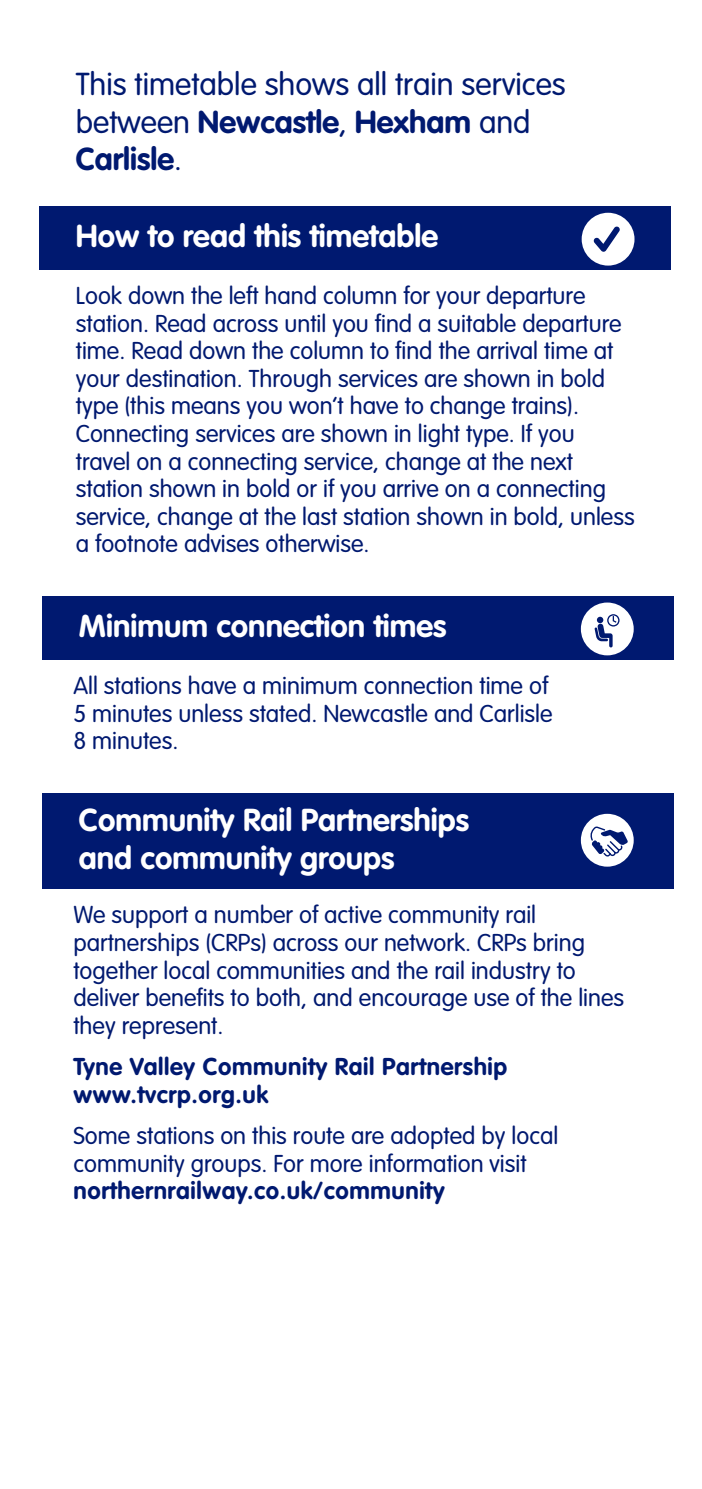
<style>
.page{position:relative;width:702px;height:1489px;background:#fff}
.page>*{position:absolute;margin:0;border:0;box-sizing:border-box;transform-origin:0 0}
.t1{font:700 31.25px/37.5px "VAG Rounded";color:#fff}
.t2{font:300 31.25px/37.5px "VAG Rounded";color:#001970}
.t3{font:300 30px "VAG Rounded";letter-spacing:.01em;color:#001970}
.t4{font:300 24px/27.5px "VAG Rounded";color:#001970}
.t5{font:700 24px/27.5px "VAG Rounded";letter-spacing:.025em;color:#001970}
.t6{font:300 22.5px/27.5px "VAG Rounded";color:#001970}
.t7{font:700 22.5px "VAG Rounded";color:#001970}
.s1{font-weight:700}
.s2{font-size:22.5px}
</style>
<div class="page">
<div style="left:40px;top:206px;width:630px;height:64px;background:#001970"></div>
<div style="left:581px;top:213px;width:53px;height:52px;background:#fff;border-radius:50%"></div>
<svg style="left:593px;top:226px;width:27px;height:26px"></svg>
<div style="left:43px;top:596px;width:631px;height:64px;background:#001970"></div>
<div style="left:581px;top:602px;width:52px;height:53px;background:#fff;border-radius:50%"></div>
<svg style="left:594px;top:614px;width:25px;height:34px"></svg>
<div style="left:43px;top:793px;width:631px;height:95px;background:#001970"></div>
<div style="left:581px;top:813px;width:52px;height:53px;background:#fff;border-radius:50%"></div>
<svg style="left:590px;top:826px;width:38px;height:30px"></svg>
<h1 class="t2" style="left:76px;top:65px;width:491px">This timetable shows all train services between <span class="s1">Newcastle</span>, <span class="s1">Hexham</span> and<br><span class="s1">Carlisle</span>.</h1>
<p class="t3" style="left:132px;top:110px;width:254px">Services between <span class="s1">N</span></p>
<h1 class="t1" style="left:76px;top:217px;width:364px">How to read this timetable</h1>
<p class="t4" style="left:73px;top:282px;width:562px">Look down the left hand column for your departure station. Read across until you find a suitable departure time. Read down the column to find the arrival time at your destination. Through services are shown in bold type (this means you won’t have to change trains).<br>Connecting services are shown in light type. If you<br>travel on a connecting service, change at the next station shown in bold or if you arrive on a connecting service, change at the last station shown in bold, unless <span class="s2">i</span>a footnote advises otherwise.</p>
<p class="t6" style="left:73px;top:503px;width:20px">W</p>
<p class="t6" style="left:73px;top:508px;width:20px">W i</p>
<h1 class="t1" style="left:79px;top:607px;width:369px">Minimum connection times</h1>
<p class="t4" style="left:73px;top:671px;width:480px">All stations have a minimum connection time of<br>5 minutes unless stated. Newcastle and Carlisle<br>8 minutes.</p>
<p class="t6" style="left:73px;top:700px;width:14px">5</p>
<p class="t6" style="left:73px;top:704px;width:14px">5</p>
<h1 class="t1" style="left:79px;top:801px;width:392px">Community Rail Partnerships and community groups</h1>
<p class="t4" style="left:73px;top:901px;width:552px">We support a number of active community rail partnerships (CRPs) across our network. CRPs bring together local communities and the rail industry to deliver benefits to both, and encourage use of the lines they represent.</p>
<p class="t5" style="left:73px;top:1052px;width:435px">Tyne Valley Community Rail Partnership www.tvcrp.org.uk</p>
<p class="t4" style="left:73px;top:1122px;width:486px">Some stations on this route are adopted by local community groups. For more information visit</p>
<p class="t5" style="left:73px;top:1176px;width:372px">northernrailway.co.uk/community</p>
<p class="t6" style="left:73px;top:916px;width:12px">S</p>
<p class="t6" style="left:73px;top:920px;width:12px">S</p>
<p class="t7" style="left:73px;top:978px;width:15px">C</p>
<p class="t7" style="left:73px;top:983px;width:15px">C</p>
</div>
